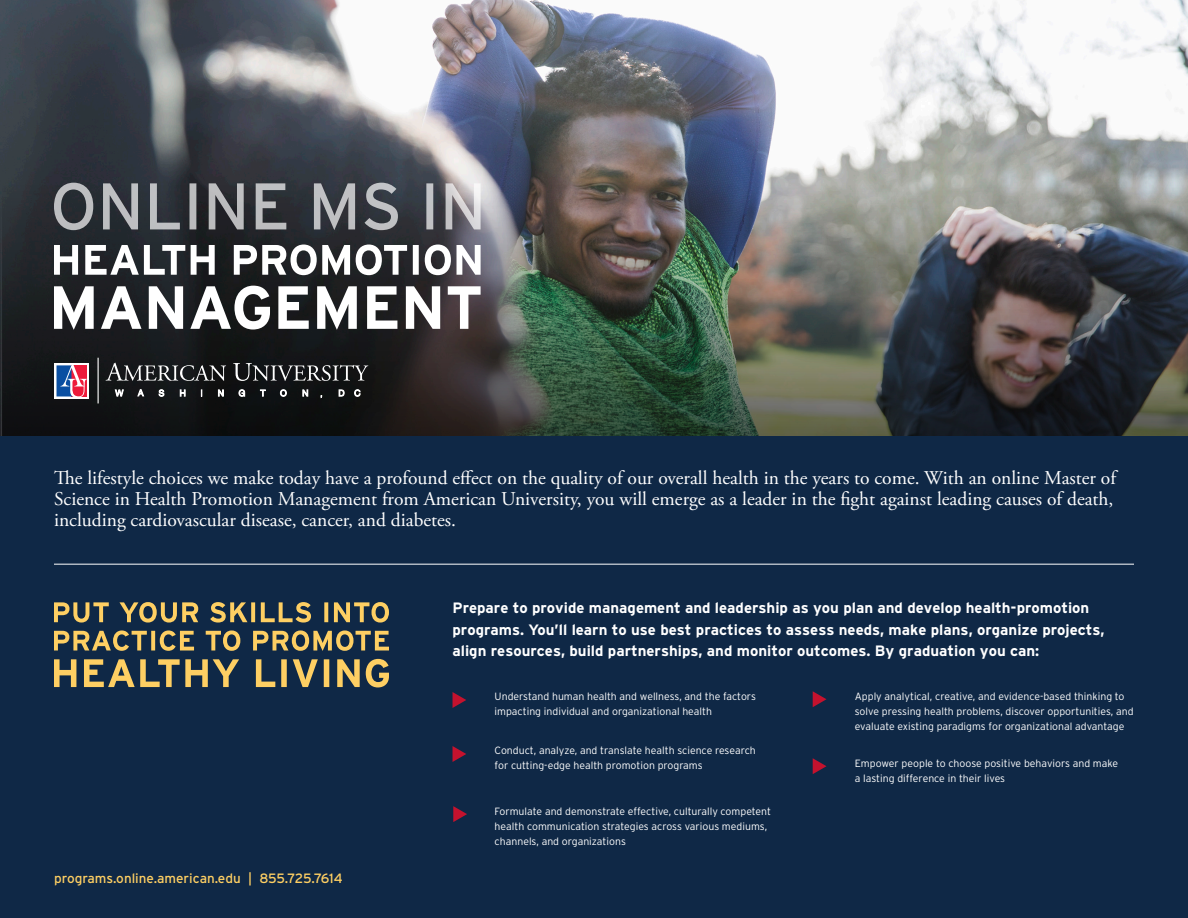
<style>
.page{position:relative;width:1188px;height:918px;background:#fff}
.page>*{position:absolute;margin:0;border:0;box-sizing:border-box;transform-origin:0 0}
.t1{font:19.5px/21px "Adobe Garamond Pro";color:#fff}
.t2{font:700 15px/21.6px "Interstate";color:#fff}
.t3{font:13.5px "Interstate";color:#fecf63}
.t4{font:300 10.5px/15px "Interstate";color:#fff}
</style>
<div class="page">
<img style="left:0;top:0;width:1188px;height:184px">
<img style="left:0;top:184px;width:1188px;height:252px">
<div style="left:0;top:436px;width:1188px;height:482px;background:#0f2846"></div>
<svg style="left:54px;top:286px;width:427px;height:44px"></svg>
<svg style="left:54px;top:245px;width:427px;height:30px"></svg>
<svg style="left:54px;top:183px;width:427px;height:47px;background:#63656a"></svg>
<hr style="left:54px;top:564px;width:1080px;height:1px;background:#fff">
<svg style="left:54px;top:659px;width:335px;height:28px"></svg>
<svg style="left:54px;top:630px;width:335px;height:21px"></svg>
<svg style="left:54px;top:602px;width:335px;height:21px"></svg>
<svg style="left:233px;top:363px;width:135px;height:18px;background:#434546"></svg>
<svg style="left:54px;top:363px;width:35px;height:36px"></svg>
<svg style="left:57px;top:363px;width:30px;height:35px"></svg>
<hr style="left:98px;top:358px;width:1px;height:45px;background:#fff">
<svg style="left:106px;top:363px;width:120px;height:39px;background:#343637"></svg>
<svg style="left:238px;top:389px;width:8px;height:8px"></svg>
<svg style="left:260px;top:389px;width:6px;height:8px"></svg>
<svg style="left:280px;top:389px;width:7px;height:8px"></svg>
<svg style="left:302px;top:389px;width:7px;height:9px"></svg>
<svg style="left:338px;top:389px;width:7px;height:8px"></svg>
<svg style="left:354px;top:389px;width:7px;height:8px"></svg>
<svg style="left:453px;top:746px;width:13px;height:16px"></svg>
<svg style="left:453px;top:692px;width:13px;height:16px"></svg>
<svg style="left:813px;top:691px;width:14px;height:16px"></svg>
<svg style="left:813px;top:758px;width:14px;height:16px"></svg>
<svg style="left:453px;top:806px;width:14px;height:16px"></svg>
<p class="t1" style="left:54px;top:468px;width:1064px">The lifestyle choices we make today have a profound effect on the quality of our overall health in the years to come. With an online Master of<br>Science in Health Promotion Management from American University, you will emerge as a leader in the fight against leading causes of death, including cardiovascular disease, cancer, and diabetes.</p>
<p class="t2" style="left:453px;top:597px;width:654px">Prepare to provide management and leadership as you plan and develop health-promotion programs. You’ll learn to use best practices to assess needs, make plans, organize projects, align resources, build partnerships, and monitor outcomes. By graduation you can:</p>
<p class="t3" style="left:54px;top:870px;width:290px">programs.online.american.edu | 855.725.7614</p>
<p class="t4" style="left:495px;top:689px;width:263px">Understand human health and wellness, and the factors impacting individual and organizational health</p>
<p class="t4" style="left:855px;top:688px;width:280px">Apply analytical, creative, and evidence-based thinking to solve pressing health problems, discover opportunities, and evaluate existing paradigms for organizational advantage</p>
<p class="t4" style="left:855px;top:755px;width:265px">Empower people to choose positive behaviors and make a lasting difference in their lives</p>
<p class="t4" style="left:495px;top:743px;width:263px">Conduct, analyze, and translate health science research for cutting-edge health promotion programs</p>
<p class="t4" style="left:495px;top:803px;width:278px">Formulate and demonstrate effective, culturally competent health communication strategies across various mediums, channels, and organizations</p>
</div>
